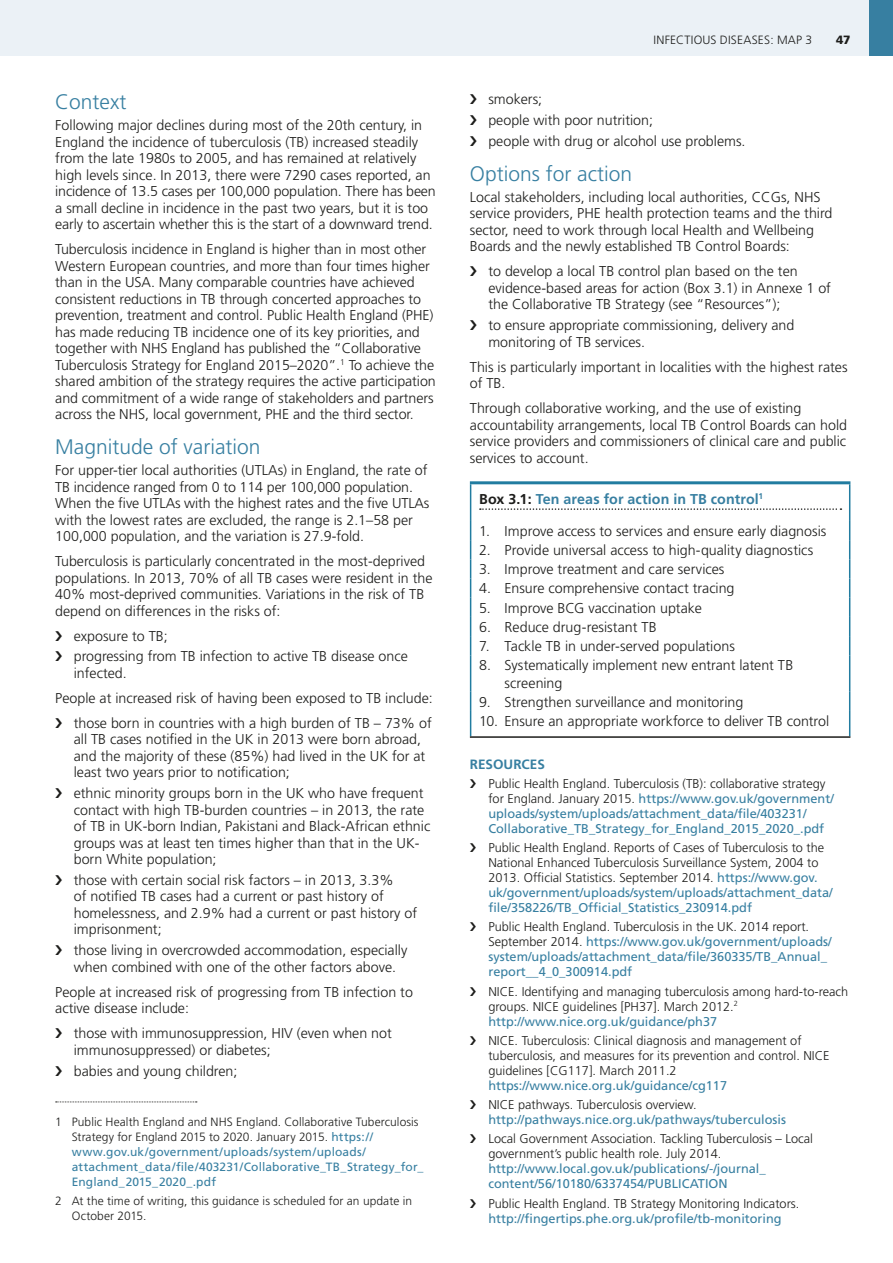
<style>
.page{position:relative;width:893px;height:1263px;background:#fff}
.page>*{position:absolute;margin:0;border:0;box-sizing:border-box;transform-origin:0 0}
.t1{font:300 21px "Frutiger";color:#377fa1}
.t2{font:300 14.25px/16.5px "Frutiger";color:#1d1d1b}
.t3{font:700 14.25px "Frutiger";letter-spacing:.01em;color:#377fa1}
.t4{font:700 13.5px "Frutiger";color:#377fa1}
.t5{font:300 12.75px/15px "Frutiger";color:#1d1d1b}
.t6{font:12.75px/15px "Frutiger";color:#377fa1}
.t7{font:12px/15px "Frutiger";letter-spacing:.01em;color:#377fa1}
.t8{font:300 12px/15px "Frutiger";letter-spacing:.005em;color:#1d1d1b}
.t9{font:900 12px "Frutiger";color:#1d1d1b}
.s1{font-weight:300;color:#1d1d1b}
.s2{color:#1d1d1b}
.s3{font-weight:400;color:#377fa1}
</style>
<div class="page">
<div style="left:0;top:0;width:893px;height:55px;background:#ebf1f6"></div>
<div style="left:870px;top:0;width:23px;height:55px;background:#377fa1"></div>
<hr style="left:470px;top:484px;width:1px;height:37px;background:#217ca0">
<hr style="left:849px;top:484px;width:1px;height:37px;background:#217ca0">
<svg style="left:470px;top:521px;width:1px;height:134px"></svg>
<svg style="left:849px;top:521px;width:1px;height:134px"></svg>
<hr style="left:470px;top:655px;width:1px;height:37px;background:#217ca0">
<hr style="left:849px;top:655px;width:1px;height:37px;background:#217ca0">
<svg style="left:470px;top:692px;width:1px;height:44px"></svg>
<svg style="left:849px;top:692px;width:1px;height:44px"></svg>
<hr style="left:470px;top:481px;width:380px;height:3px;background:#217ca0">
<hr style="left:470px;top:736px;width:380px;height:2px;background:#1d1d1b">
<svg style="left:480px;top:508px;width:361px;height:2px"></svg>
<svg style="left:56px;top:1101px;width:141px;height:1px"></svg>
<h1 class="t1" style="left:55px;top:90px;width:73px">Context</h1>
<p class="t2" style="left:55px;top:117px;width:382px">Following major declines during most of the 20th century, in England the incidence of tuberculosis (TB) increased steadily from the late 1980s to 2005, and has remained at relatively high levels since. In 2013, there were 7290 cases reported, an incidence of 13.5 cases per 100,000 population. There has been a small decline in incidence in the past two years, but it is too early to ascertain whether this is the start of a downward trend.</p>
<p class="t2" style="left:55px;top:241px;width:382px">Tuberculosis incidence in England is higher than in most other Western European countries, and more than four times higher than in the USA. Many comparable countries have achieved consistent reductions in TB through concerted approaches to prevention, treatment and control. Public Health England (PHE) has made reducing TB incidence one of its key priorities, and together with NHS England has published the “Collaborative Tuberculosis Strategy for England 2015–2020”.<sup>1</sup> To achieve the shared ambition of the strategy requires the active participation and commitment of a wide range of stakeholders and partners across the NHS, local government, PHE and the third sector.</p>
<h1 class="t1" style="left:55px;top:435px;width:207px">Magnitude of variation</h1>
<p class="t2" style="left:55px;top:462px;width:376px">For upper-tier local authorities (UTLAs) in England, the rate of TB incidence ranged from 0 to 114 per 100,000 population.<br>When the five UTLAs with the highest rates and the five UTLAs with the lowest rates are excluded, the range is 2.1–58 per 100,000 population, and the variation is 27.9-fold.</p>
<p class="t2" style="left:55px;top:553px;width:379px">Tuberculosis is particularly concentrated in the most-deprived populations. In 2013, 70% of all TB cases were resident in the 40% most-deprived communities. Variations in the risk of TB depend on differences in the risks of:</p>
<p class="t2" style="left:74px;top:626px;width:336px;line-height:20.7px">exposure to TB;<br>progressing from TB infection to active TB disease once</p>
<p class="t2" style="left:74px;top:665px;width:55px">infected.</p>
<p class="t2" style="left:55px;top:690px;width:379px">People at increased risk of having been exposed to TB include:</p>
<p class="t2" style="left:74px;top:715px;width:359px">those born in countries with a high burden of TB – 73% of</p>
<p class="t2" style="left:74px;top:731px;width:353px">all TB cases notified in the UK in 2013 were born abroad, and the majority of these (85%) had lived in the UK for at least two years prior to notification;</p>
<p class="t2" style="left:74px;top:785px;width:358px">ethnic minority groups born in the UK who have frequent contact with high TB-burden countries – in 2013, the rate of TB in UK-born Indian, Pakistani and Black-African ethnic groups was at least ten times higher than that in the UK&shy;born White population;</p>
<p class="t2" style="left:74px;top:872px;width:345px">those with certain social risk factors – in 2013, 3.3%<br>of notified TB cases had a current or past history of homelessness, and 2.9% had a current or past history of imprisonment;</p>
<p class="t2" style="left:74px;top:942px;width:335px">those living in overcrowded accommodation, especially when combined with one of the other factors above.</p>
<p class="t2" style="left:55px;top:984px;width:359px">People at increased risk of progressing from TB infection to active disease include:</p>
<p class="t2" style="left:74px;top:1025px;width:320px">those with immunosuppression, HIV (even when not immunosuppressed) or diabetes;</p>
<p class="t2" style="left:74px;top:1062px;width:165px">babies and young children;</p>
<p class="t7" style="left:72px;top:1114px;width:353px;text-indent:-16px"><span class="s1">1 Public Health England and NHS England. Collaborative Tuberculosis Strategy for England 2015 to 2020. January 2015.</span> https:// www.gov.uk/government/uploads/system/uploads/ attachment_data/file/403231/Collaborative_TB_Strategy_for_ England_2015_2020_.pdf</p>
<p class="t8" style="left:72px;top:1194px;width:342px;text-indent:-16px">2 At the time of writing, this guidance is scheduled for an update in<br>October 2015.</p>
<p class="t8" style="left:653px;top:32px;width:160px">INFECTIOUS DISEASES: MAP 3</p>
<p class="t9" style="left:836px;top:32px;width:16px">47</p>
<p class="t2" style="left:488px;top:89px;width:259px;line-height:20.7px">smokers;<br>people with poor nutrition;<br>people with drug or alcohol use problems.</p>
<h1 class="t1" style="left:470px;top:162px;width:164px">Options for action</h1>
<p class="t2" style="left:470px;top:189px;width:364px">Local stakeholders, including local authorities, CCGs, NHS service providers, PHE health protection teams and the third sector, need to work through local Health and Wellbeing Boards and the newly established TB Control Boards:</p>
<p class="t2" style="left:488px;top:263px;width:344px">to develop a local TB control plan based on the ten evidence-based areas for action (Box 3.1) in Annexe 1 of the Collaborative TB Strategy (see “Resources”);</p>
<p class="t2" style="left:488px;top:317px;width:307px">to ensure appropriate commissioning, delivery and monitoring of TB services.</p>
<p class="t2" style="left:470px;top:359px;width:379px">This is particularly important in localities with the highest rates of TB.</p>
<p class="t2" style="left:470px;top:400px;width:379px">Through collaborative working, and the use of existing accountability arrangements, local TB Control Boards can hold service providers and commissioners of clinical care and public services to account.</p>
<p class="t3" style="left:479px;top:491px;width:285px"><span class="s2">Box 3.1:</span> Ten areas for action in TB control<sup>1</sup></p>
<p class="t2" style="left:479px;top:523px;width:349px">1. Improve access to services and ensure early diagnosis</p>
<p class="t2" style="left:479px;top:542px;width:336px">2. Provide universal access to high-quality diagnostics</p>
<p class="t2" style="left:479px;top:561px;width:247px">3. Improve treatment and care services</p>
<p class="t2" style="left:479px;top:580px;width:257px">4. Ensure comprehensive contact tracing</p>
<p class="t2" style="left:479px;top:600px;width:224px">5. Improve BCG vaccination uptake</p>
<p class="t2" style="left:479px;top:619px;width:179px">6. Reduce drug-resistant TB</p>
<p class="t2" style="left:479px;top:638px;width:257px">7. Tackle TB in under-served populations</p>
<p class="t2" style="left:505px;top:657px;width:290px;line-height:17.2px;text-indent:-26px">8. Systematically implement new entrant latent TB screening</p>
<p class="t2" style="left:479px;top:694px;width:266px">9. Strengthen surveillance and monitoring</p>
<p class="t2" style="left:479px;top:713px;width:352px">10. Ensure an appropriate workforce to deliver TB control</p>
<p class="t4" style="left:470px;top:756px;width:77px">RESOURCES</p>
<p class="t6" style="left:488px;top:776px;width:347px"><span class="s1">Public Health England. Tuberculosis (TB): collaborative strategy for England. January 2015.</span> https://www.gov.uk/government/ uploads/system/uploads/attachment_data/file/403231/ Collaborative_TB_Strategy_for_England_2015_2020_.pdf</p>
<p class="t5" style="left:488px;top:840px;width:346px">Public Health England. Reports of Cases of Tuberculosis to the National Enhanced Tuberculosis Surveillance System, 2004 to 2013. Official Statistics. September 2014. <span class="s3">https://www.gov. uk/government/uploads/system/uploads/attachment_data/ file/358226/TB_Official_Statistics_230914.pdf</span></p>
<p class="t6" style="left:488px;top:919px;width:345px"><span class="s1">Public Health England. Tuberculosis in the UK. 2014 report.<br>September 2014.</span> https://www.gov.uk/government/uploads/ system/uploads/attachment_data/file/360335/TB_Annual_ report__4_0_300914.pdf</p>
<p class="t5" style="left:488px;top:984px;width:361px">NICE. Identifying and managing tuberculosis among hard-to-reach groups. NICE guidelines [PH37]. March 2012.<sup>2 </sup><span class="s3">http://www.nice.org.uk/guidance/ph37</span></p>
<p class="t5" style="left:488px;top:1033px;width:343px">NICE. Tuberculosis: Clinical diagnosis and management of tuberculosis, and measures for its prevention and control. NICE guidelines [CG117]. March 2011.2</p>
<p class="t6" style="left:488px;top:1078px;width:240px">https://www.nice.org.uk/guidance/cg117</p>
<p class="t5" style="left:488px;top:1097px;width:210px">NICE pathways. Tuberculosis overview.</p>
<p class="t6" style="left:488px;top:1112px;width:299px">http://pathways.nice.org.uk/pathways/tuberculosis</p>
<p class="t5" style="left:488px;top:1131px;width:326px">Local Government Association. Tackling Tuberculosis – Local government’s public health role. July 2014.</p>
<p class="t6" style="left:488px;top:1161px;width:279px">http://www.local.gov.uk/publications/-/journal_ content/56/10180/6337454/PUBLICATION</p>
<p class="t5" style="left:488px;top:1196px;width:313px">Public Health England. TB Strategy Monitoring Indicators.</p>
<p class="t6" style="left:488px;top:1211px;width:295px">http://fingertips.phe.org.uk/profile/tb-monitoring</p>
</div>
